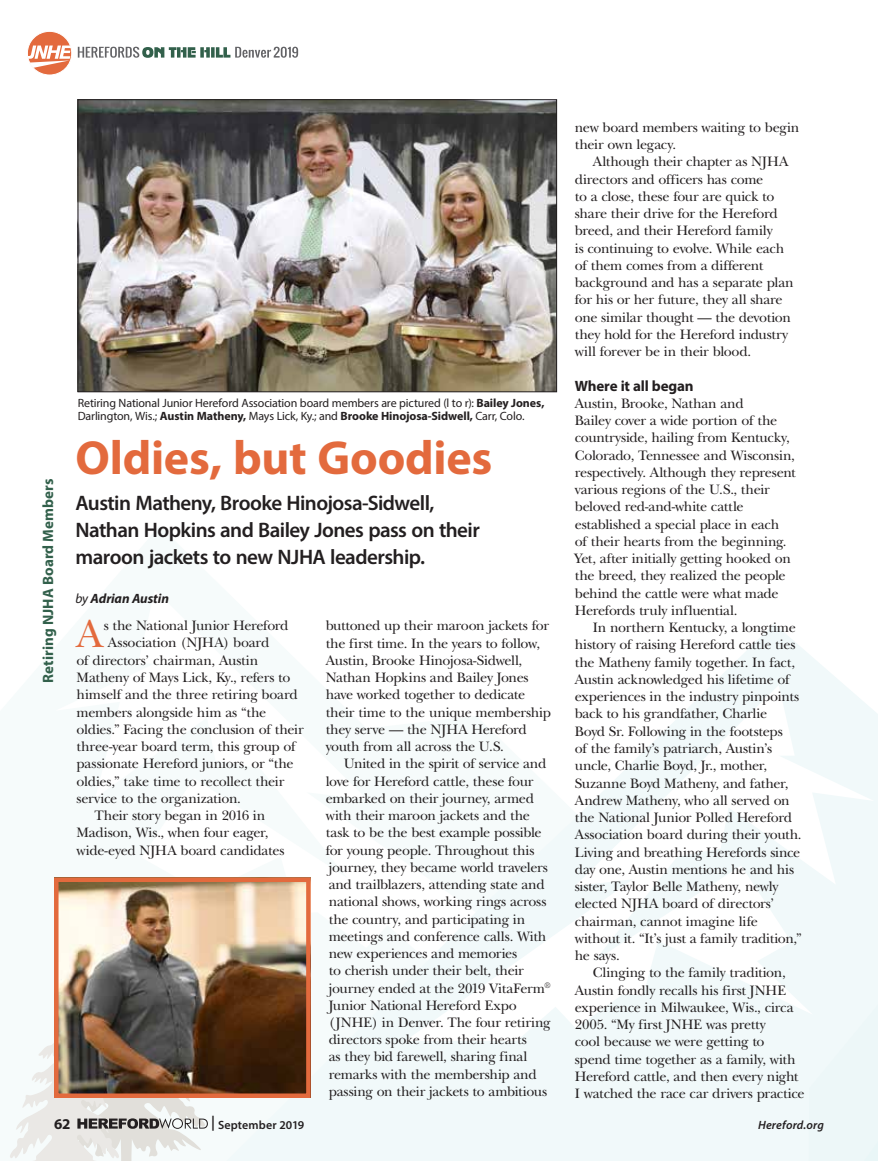
<style>
.page{position:relative;width:878px;height:1161px;background:#fff}
.page>*{position:absolute;margin:0;border:0;box-sizing:border-box;transform-origin:0 0}
.t1{font:700 48px "Myriad Pro";letter-spacing:-.005em;color:#e36a3d}
.t2{font:40.35px "New Baskerville";color:#e36a3d}
.t3{font:600 21px/27px "Myriad Pro";letter-spacing:-.025em;color:#231f20}
.t4{font:700 15px "Myriad Pro";letter-spacing:.005em;color:#32604b}
.t5{font:700 15px "Myriad Pro";letter-spacing:-.015em;color:#231f20}
.t6{font:14.25px/17.2px "New Baskerville";letter-spacing:-.02em;color:#231f20}
.t7{font:italic 700 13.5px "Myriad Pro";letter-spacing:-.01em;color:#231f20}
.t8{font:12px/13.5px "Myriad Pro";letter-spacing:-.015em;color:#231f20}
.t9{font:600 12px "Myriad Pro";letter-spacing:.01em;color:#231f20}
.t10{font:italic 600 12px "Myriad Pro";letter-spacing:.015em;color:#231f20}
.s1{font-weight:700}
.s2{font-weight:400}
.s3{font-size:15px}
</style>
<div class="page">
<svg style="left:192px;top:624px;width:686px;height:537px;fill:#f6fbfb"></svg>
<svg style="left:405px;top:685px;width:469px;height:356px;fill:#f6fbfb"></svg>
<svg style="left:772px;top:717px;width:106px;height:444px"></svg>
<img style="left:59px;top:883px;width:246px;height:210px">
<div style="left:54px;top:878px;width:256px;height:220px;border:4px solid #e36a3d"></div>
<img style="left:80px;top:102px;width:474px;height:288px">
<div style="left:78px;top:100px;width:478px;height:292px;border:1px solid #231f20"></div>
<img style="left:10px;top:982px;width:198px;height:179px">
<svg style="left:78px;top:47px;width:220px;height:11px"></svg>
<svg style="left:27px;top:31px;width:45px;height:44px"></svg>
<div style="left:27px;top:31px;width:45px;height:44px;border:1px solid #fff;border-radius:50%"></div>
<svg style="left:28px;top:46px;width:43px;height:22px"></svg>
<p class="t4" style="left:38px;top:683px;width:206px;rotate:-90deg">Retiring NJHA Board Members</p>
<p class="t8" style="left:78px;top:396px;width:468px">Retiring National Junior Hereford Association board members are pictured (l to r): <span class="s1">Bailey Jones,<br></span>Darlington, Wis.; <span class="s1">Austin Matheny,</span> Mays Lick, Ky.; and <span class="s1">Brooke Hinojosa-Sidwell,</span> Carr, Colo.</p>
<h1 class="t1" style="left:75px;top:427px;width:418px">Oldies, but Goodies</h1>
<h3 class="t3" style="left:75px;top:489px;width:406px">Austin Matheny, Brooke Hinojosa-Sidwell,<br>Nathan Hopkins and Bailey Jones pass on their maroon jackets to new NJHA leadership.</h3>
<p class="t7" style="left:75px;top:590px;width:95px"><span class="s2">by</span> Adrian Austin</p>
<h2 class="t2" style="left:76px;top:611px;width:28px">A</h2>
<p class="t6" style="left:104px;top:617px;width:186px">s the National Junior Hereford</p>
<p class="t6" style="left:108px;top:634px;width:163px">Association (NJHA) board</p>
<p class="t6" style="left:77px;top:652px;width:183px">of directors’ chairman, Austin</p>
<p class="t6" style="left:77px;top:669px;width:215px">Matheny of Mays Lick, Ky., refers to</p>
<p class="t6" style="left:77px;top:686px;width:223px">himself and the three retiring board</p>
<p class="t6" style="left:77px;top:703px;width:191px">members alongside him as “the</p>
<p class="t6" style="left:77px;top:721px;width:229px">oldies.” Facing the conclusion of their</p>
<p class="t6" style="left:77px;top:738px;width:221px">three-year board term, this group of</p>
<p class="t6" style="left:77px;top:755px;width:219px">passionate Hereford juniors, or “the</p>
<p class="t6" style="left:77px;top:772px;width:209px">oldies,” take time to recollect their</p>
<p class="t6" style="left:77px;top:790px;width:166px">service to the organization.</p>
<p class="t6" style="left:95px;top:807px;width:172px">Their story began in 2016 in</p>
<p class="t6" style="left:77px;top:824px;width:193px">Madison, Wis., when four eager,</p>
<p class="t6" style="left:77px;top:841px;width:209px">wide-eyed NJHA board candidates</p>
<p class="t6" style="left:326px;top:617px;width:227px">buttoned up their maroon jackets for the first time. In the years to follow, Austin, Brooke Hinojosa-Sidwell, Nathan Hopkins and Bailey Jones have worked together to dedicate their time to the unique membership they serve — the NJHA Hereford youth from all across the U.S.</p>
<p class="t6" style="left:326px;top:755px;width:226px;text-indent:18px">United in the spirit of service and love for Hereford cattle, these four embarked on their journey, armed with their maroon jackets and the task to be the best example possible for young people. Throughout this journey, they became world travelers and trailblazers, attending state and national shows, working rings across the country, and participating in meetings and conference calls. With new experiences and memories<br>to cherish under their belt, their journey ended at the 2019 VitaFerm<sup>® </sup>Junior National Hereford Expo (JNHE) in Denver. The four retiring directors spoke from their hearts<br>as they bid farewell, sharing final remarks with the membership and passing on their jackets to ambitious</p>
<p class="t6" style="left:574px;top:119px;width:226px">new board members waiting to begin their own legacy.</p>
<p class="t6" style="left:574px;top:153px;width:220px;text-indent:18px">Although their chapter as NJHA directors and officers has come<br>to a close, these four are quick to share their drive for the Hereford breed, and their Hereford family<br>is continuing to evolve. While each of them comes from a different background and has a separate plan for his or her future, they all share one similar thought — the devotion they hold for the Hereford industry will forever be in their blood.</p>
<p class="t5" style="left:574px;top:376px;width:120px">Where it all began</p>
<p class="t6" style="left:574px;top:395px;width:222px">Austin, Brooke, Nathan and<br>Bailey cover a wide portion of the countryside, hailing from Kentucky, Colorado, Tennessee and Wisconsin, respectively. Although they represent various regions of the U.S., their beloved red-and-white cattle established a special place in each<br>of their hearts from the beginning.<br>Yet, after initially getting hooked on the breed, they realized the people behind the cattle were what made Herefords truly influential.</p>
<p class="t6" style="left:574px;top:619px;width:229px;text-indent:18px">In northern Kentucky, a longtime history of raising Hereford cattle ties the Matheny family together. In fact, Austin acknowledged his lifetime of experiences in the industry pinpoints back to his grandfather, Charlie<br>Boyd Sr. Following in the footsteps<br>of the family’s patriarch, Austin’s uncle, Charlie Boyd, Jr., mother, Suzanne Boyd Matheny, and father, Andrew Matheny, who all served on the National Junior Polled Hereford Association board during their youth.<br>Living and breathing Herefords since day one, Austin mentions he and his sister, Taylor Belle Matheny, newly elected NJHA board of directors’ chairman, cannot imagine life without it. “It’s just a family tradition,” he says.</p>
<p class="t6" style="left:574px;top:964px;width:231px;text-indent:18px">Clinging to the family tradition, Austin fondly recalls his first JNHE experience in Milwaukee, Wis., circa 2005. “My first JNHE was pretty<br>cool because we were getting to<br>spend time together as a family, with Hereford cattle, and then every night I watched the race car drivers practice</p>
<p class="t5" style="left:54px;top:1114px;width:18px">62</p>
<p class="t9" style="left:211px;top:1117px;width:94px"><span class="s3">|</span> September 2019</p>
<p class="t10" style="left:758px;top:1118px;width:67px">Hereford.org</p>
</div>
